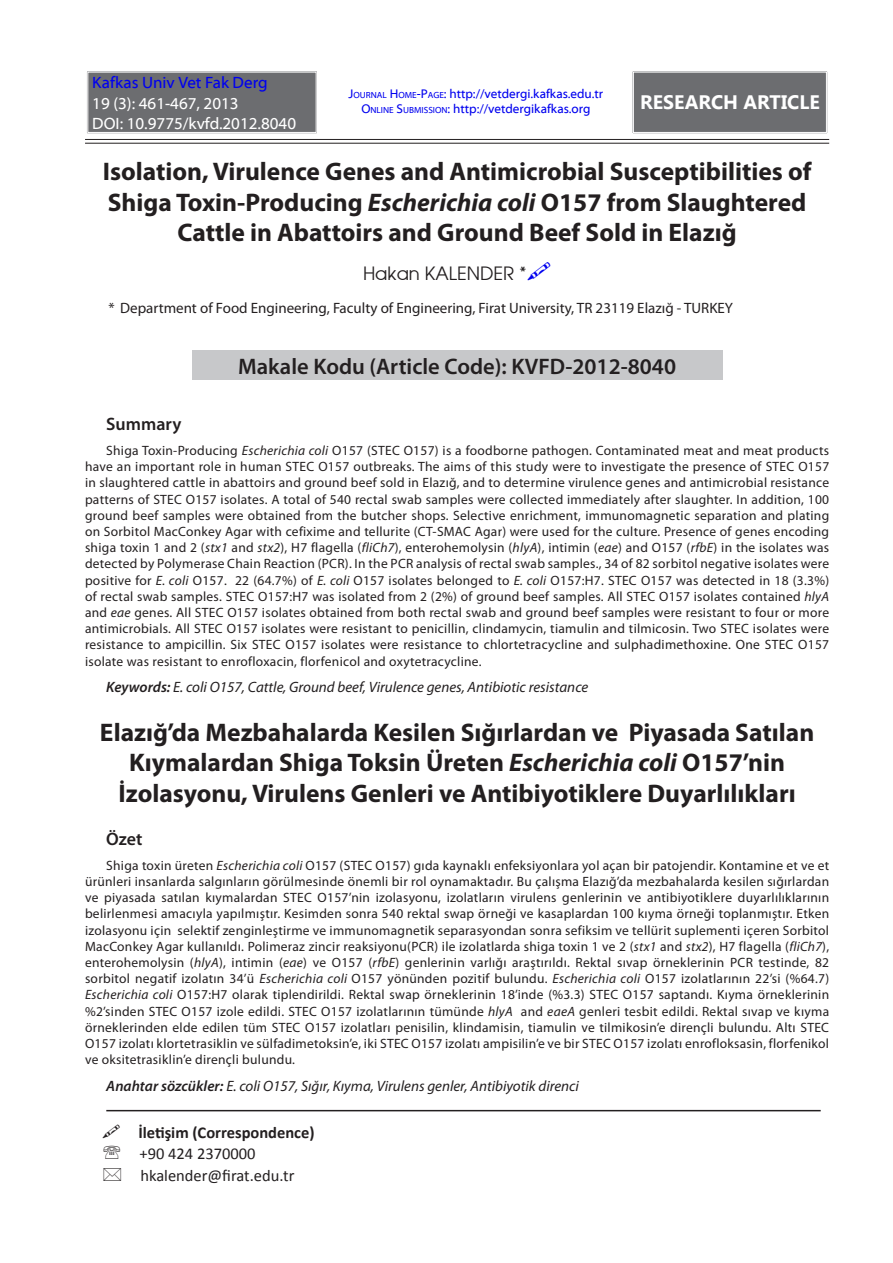
<style>
.page{position:relative;width:893px;height:1263px;background:#fff}
.page>*{position:absolute;margin:0;border:0;box-sizing:border-box;transform-origin:0 0}
.ORIJINAL_BASLIK{font:700 25.5px/30.6px "Myriad Pro";color:#231f20;text-align:center}
.t1{font:600 22.5px "Myriad Pro";color:#231f20}
.t2{font:700 19.5px "Segoe UI";color:#fff}
.t3{font:18px "TR Avalon Plain";color:#231f20}
.t4{font:600 18px "Myriad Pro";color:#231f20}
.t5{font:16.5px "Myriad Web Pro";color:#fff}
.t6{font:16.5px "Calibri";color:#231f20}
.t7{font:700 16.5px "Calibri";color:#231f20}
.t8{font:16.5px "Myriad Web Pro";color:#0000ef}
.t9{font:italic 15px "Myriad Pro";color:#231f20}
.t10{font:15px "Myriad Pro";color:#231f20}
.SUMMARY_PARAGRAF{font:13.5px/16.2px "Myriad Pro";letter-spacing:.02em;color:#231f20;text-align:justify}
.t11{font:12.75px "Myriad Web Pro";color:#0000ef}
.s1{font-style:inherit}
.s2{font-size:8.85px}
.s3{font-style:italic}
.s4{font-weight:600}
</style>
<div class="page">
<div style="left:192px;top:350px;width:530px;height:30px;background:#c7c8ca"></div>
<hr style="left:106px;top:1110px;width:715px;height:1px;background:#231f20">
<div style="left:635px;top:74px;width:190px;height:57px;background:#6c6d70"></div>
<div style="left:632px;top:70px;width:196px;height:64px;border:1px solid #fff"></div>
<div style="left:633px;top:72px;width:194px;height:61px;border:1px solid #fff"></div>
<hr style="left:85px;top:139px;width:744px;height:1px;background:#231f20">
<hr style="left:85px;top:143px;width:744px;height:1px;background:#231f20">
<div style="left:90px;top:74px;width:224px;height:57px;background:#6c6d70"></div>
<div style="left:86px;top:70px;width:232px;height:64px;border:1px solid #fff"></div>
<div style="left:88px;top:72px;width:228px;height:61px;border:1px solid #fff"></div>
<p class="t8" style="left:92px;top:73px;width:177px">Kafkas Univ Vet Fak Derg</p>
<p class="t5" style="left:92px;top:95px;width:148px">19 (3): 461-467, 2013</p>
<p class="t5" style="left:92px;top:115px;width:205px">DOI: 10.9775/kvfd.2012.8040</p>
<p class="t11" style="left:349px;top:87px;width:256px"><span class="s1">J</span><span class="s2">OURNAL</span> <span class="s1">H</span><span class="s2">OME</span><span class="s1">-P</span><span class="s2">AGE</span><span class="s1">:</span> http://vetdergi.kafkas.edu.tr</p>
<p class="t11" style="left:361px;top:102px;width:231px"><span class="s1">O</span><span class="s2">NLINE</span> <span class="s1">S</span><span class="s2">UBMISSION</span><span class="s1">:</span> http://vetdergikafkas.org</p>
<p class="t2" style="left:640px;top:89px;width:181px">RESEARCH ARTICLE</p>
<p class="ORIJINAL_BASLIK" style="left:103px;top:155px;width:710px">Isolation, Virulence Genes and Antimicrobial Susceptibilities of<br>Shiga Toxin-Producing <span class="s3">Escherichia coli</span> O157 from Slaughtered<br>Cattle in Abattoirs and Ground Beef Sold in Elazığ</p>
<p class="t3" style="left:363px;top:262px;width:165px">Hakan KALENDER *</p>
<p class="t10" style="left:109px;top:298px;width:626px">* Department of Food Engineering, Faculty of Engineering, Firat University, TR 23119 Elazığ - TURKEY</p>
<p class="t1" style="left:238px;top:352px;width:439px">Makale Kodu (Article Code): KVFD-2012-8040</p>
<p class="t4" style="left:106px;top:413px;width:77px">Summary</p>
<p class="SUMMARY_PARAGRAF" style="left:85px;top:442px;width:746px;text-indent:21px">Shiga Toxin-Producing <span class="s3">Escherichia coli</span> O157 (STEC O157) is a foodborne pathogen. Contaminated meat and meat products have an important role in human STEC O157 outbreaks. The aims of this study were to investigate the presence of STEC O157 in slaughtered cattle in abattoirs and ground beef sold in Elazığ, and to determine virulence genes and antimicrobial resistance patterns of STEC O157 isolates. A total of 540 rectal swab samples were collected immediately after slaughter. In addition, 100 ground beef samples were obtained from the butcher shops. Selective enrichment, immunomagnetic separation and plating on Sorbitol MacConkey Agar with cefixime and tellurite (CT-SMAC Agar) were used for the culture. Presence of genes encoding shiga toxin 1 and 2 (<span class="s3">stx1</span> and <span class="s3">stx2</span>), H7 flagella (<span class="s3">fliCh7</span>), enterohemolysin (<span class="s3">hlyA</span>), intimin (<span class="s3">eae</span>) and O157 (<span class="s3">rfbE</span>) in the isolates was detected by Polymerase Chain Reaction (PCR). In the PCR analysis of rectal swab samples., 34 of 82 sorbitol negative isolates were positive for <span class="s3">E. coli</span> O157. 22 (64.7%) of <span class="s3">E. coli</span> O157 isolates belonged to <span class="s3">E. coli</span> O157:H7. STEC O157 was detected in 18 (3.3%) of rectal swab samples. STEC O157:H7 was isolated from 2 (2%) of ground beef samples. All STEC O157 isolates contained <span class="s3">hlyA </span>and <span class="s3">eae</span> genes. All STEC O157 isolates obtained from both rectal swab and ground beef samples were resistant to four or more antimicrobials. All STEC O157 isolates were resistant to penicillin, clindamycin, tiamulin and tilmicosin. Two STEC isolates were resistance to ampicillin. Six STEC O157 isolates were resistance to chlortetracycline and sulphadimethoxine. One STEC O157 isolate was resistant to enrofloxacin, florfenicol and oxytetracycline.</p>
<p class="t9" style="left:106px;top:678px;width:483px"><span class="s4">Keywords:</span> E. coli O157, Cattle, Ground beef, Virulence genes, Antibiotic resistance</p>
<p class="ORIJINAL_BASLIK" style="left:100px;top:716px;width:716px">Elazığ’da Mezbahalarda Kesilen Sığırlardan ve Piyasada Satılan<br>Kıymalardan Shiga Toksin Üreten <span class="s3">Escherichia coli</span> O157’nin<br>İzolasyonu, Virulens Genleri ve Antibiyotiklere Duyarlılıkları</p>
<p class="t4" style="left:106px;top:827px;width:38px">Özet</p>
<p class="SUMMARY_PARAGRAF" style="left:85px;top:857px;width:746px;text-indent:21px">Shiga toxin üreten <span class="s3">Escherichia coli</span> O157 (STEC O157) gıda kaynaklı enfeksiyonlara yol açan bir patojendir. Kontamine et ve et ürünleri insanlarda salgınların görülmesinde önemli bir rol oynamaktadır. Bu çalışma Elazığ’da mezbahalarda kesilen sığırlardan ve piyasada satılan kıymalardan STEC O157’nin izolasyonu, izolatların virulens genlerinin ve antibiyotiklere duyarlılıklarının belirlenmesi amacıyla yapılmıştır. Kesimden sonra 540 rektal swap örneği ve kasaplardan 100 kıyma örneği toplanmıştır. Etken izolasyonu için selektif zenginleştirme ve immunomagnetik separasyondan sonra sefiksim ve tellürit suplementi içeren Sorbitol MacConkey Agar kullanıldı. Polimeraz zincir reaksiyonu(PCR) ile izolatlarda shiga toxin 1 ve 2 (<span class="s3">stx1</span> and <span class="s3">stx2</span>), H7 flagella (<span class="s3">fliCh7</span>), enterohemolysin (<span class="s3">hlyA</span>), intimin (<span class="s3">eae</span>) ve O157 (<span class="s3">rfbE</span>) genlerinin varlığı araştırıldı. Rektal sıvap örneklerinin PCR testinde, 82 sorbitol negatif izolatın 34’ü <span class="s3">Escherichia coli</span> O157 yönünden pozitif bulundu. <span class="s3">Escherichia coli</span> O157 izolatlarının 22’si (%64.7)<br><span class="s3">Escherichia coli</span> O157:H7 olarak tiplendirildi. Rektal swap örneklerinin 18’inde (%3.3) STEC O157 saptandı. Kıyma örneklerinin %2’sinden STEC O157 izole edildi. STEC O157 izolatlarının tümünde <span class="s3">hlyA</span> and <span class="s3">eaeA</span> genleri tesbit edildi. Rektal sıvap ve kıyma örneklerinden elde edilen tüm STEC O157 izolatları penisilin, klindamisin, tiamulin ve tilmikosin’e dirençli bulundu. Altı STEC O157 izolatı klortetrasiklin ve sülfadimetoksin’e, iki STEC O157 izolatı ampisilin’e ve bir STEC O157 izolatı enrofloksasin, florfenikol ve oksitetrasiklin’e dirençli bulundu.</p>
<p class="t9" style="left:106px;top:1076px;width:474px"><span class="s4">Anahtar sözcükler:</span> E. coli O157, Sığır, Kıyma, Virulens genler, Antibiyotik direnci</p>
<p class="t7" style="left:138px;top:1122px;width:178px">İletişim (Correspondence)</p>
<p class="t6" style="left:140px;top:1144px;width:118px">+90 424 2370000</p>
<p class="t6" style="left:140px;top:1165px;width:156px">hkalender@firat.edu.tr</p>
</div>
